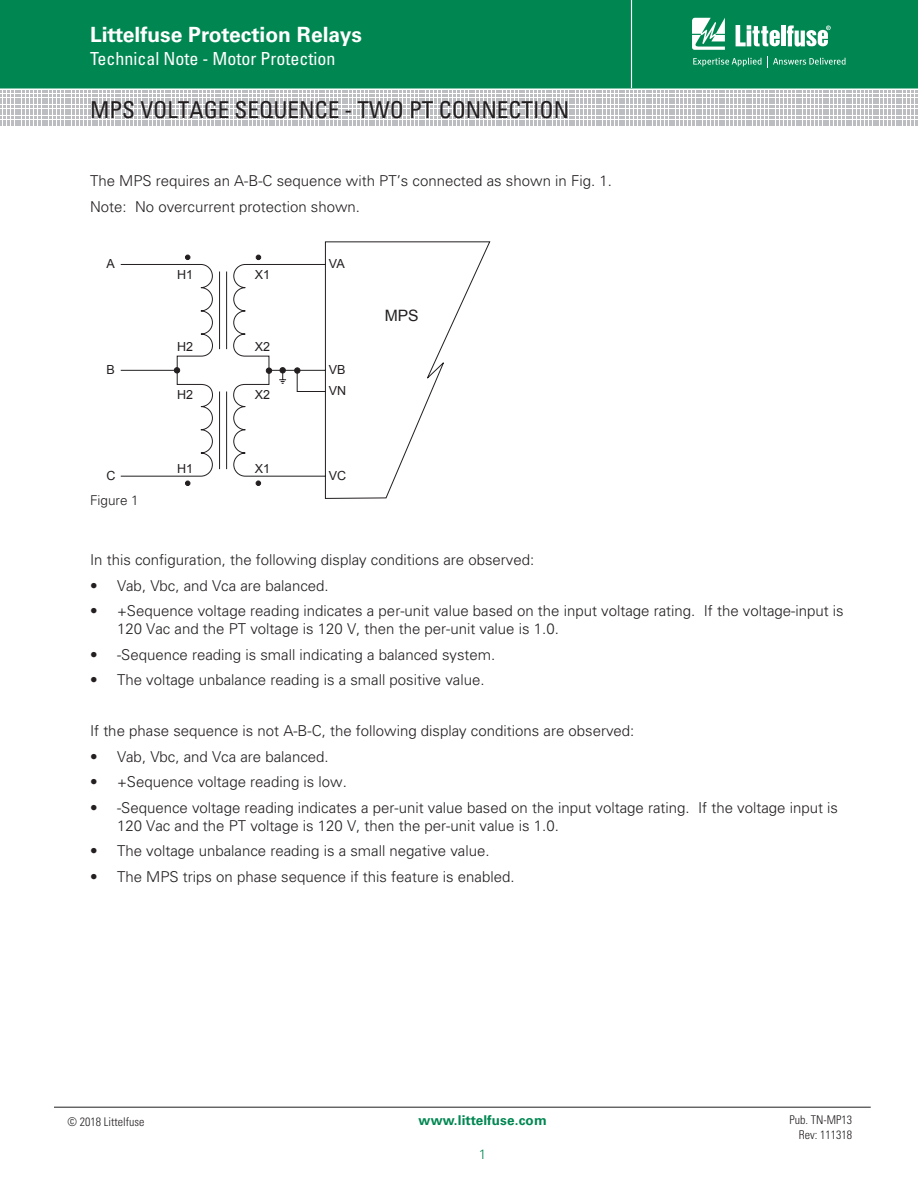
<style>
.page{position:relative;width:918px;height:1188px;background:#fff}
.page>*{position:absolute;margin:0;border:0;box-sizing:border-box;transform-origin:0 0}
.t1{font:condensed 23.25px "Univers LT Std";color:#231f20}
.t2{font:700 21px "Univers LT Std";color:#fff}
.t3{font:condensed 18px "Univers LT Std";color:#fff}
.t4{font:15.75px "Arial";color:#231f20}
.SubTitleTOC{font:300 15px/18px "Univers LT Std";color:#231f20}
.t5{font:700 13.5px "Univers LT Std";letter-spacing:.01em;color:#008751}
.SubTitleTOC-2{font:300 13.5px "Univers LT Std";color:#231f20}
.t6{font:300 13.5px "Univers LT Std";color:#008751}
.t7{font:12.6px "Arial";color:#231f20}
.t8{font:300 condensed 12px/14.4px "Univers LT Std";color:#231f20;text-align:right}
</style>
<div class="page">
<div style="left:0;top:0;width:918px;height:88px;background:#008751"></div>
<hr style="left:631px;top:0;width:1px;height:88px;background:#fff">
<hr style="left:54px;top:1107px;width:817px;height:1px;background:#231f20">
<svg style="left:0;top:91px;width:917px;height:35px"></svg>
<svg style="left:692px;top:18px;width:33px;height:32px"></svg>
<hr style="left:781px;top:25px;width:4px;height:21px;background:#fff">
<svg style="left:787px;top:25px;width:44px;height:22px"></svg>
<svg style="left:736px;top:25px;width:44px;height:21px"></svg>
<svg style="left:693px;top:56px;width:153px;height:11px;background:#2e9c70"></svg>
<svg style="left:120px;top:241px;width:371px;height:258px"></svg>
<svg style="left:174px;top:367px;width:6px;height:6px"></svg>
<svg style="left:185px;top:481px;width:5px;height:5px"></svg>
<svg style="left:256px;top:481px;width:5px;height:5px"></svg>
<svg style="left:266px;top:368px;width:6px;height:6px"></svg>
<svg style="left:256px;top:255px;width:5px;height:5px"></svg>
<svg style="left:185px;top:255px;width:5px;height:5px"></svg>
<div style="left:294px;top:367px;width:6px;height:7px;border:1px solid #231f20;border-radius:50%"></div>
<svg style="left:279px;top:367px;width:7px;height:17px"></svg>
<h2 class="t2" style="left:90px;top:22px;width:273px">Littelfuse Protection Relays</h2>
<p class="t3" style="left:90px;top:47px;width:247px">Technical Note - Motor Protection</p>
<h1 class="t1" style="left:90px;top:95px;width:481px">MPS VOLTAGE SEQUENCE - TWO PT CONNECTION</h1>
<p class="SubTitleTOC" style="left:90px;top:172px;width:523px">The MPS requires an A-B-C sequence with PT’s connected as shown in Fig. 1.</p>
<p class="SubTitleTOC" style="left:90px;top:198px;width:272px">Note: No overcurrent protection shown.</p>
<p class="t7" style="left:107px;top:255px;width:10px">A</p>
<p class="t7" style="left:177px;top:266px;width:18px">H1</p>
<p class="t7" style="left:255px;top:266px;width:17px">X1</p>
<p class="t7" style="left:329px;top:255px;width:17px">VA</p>
<p class="t4" style="left:385px;top:305px;width:35px">MPS</p>
<p class="t7" style="left:107px;top:361px;width:10px">B</p>
<p class="t7" style="left:177px;top:338px;width:18px">H2</p>
<p class="t7" style="left:177px;top:386px;width:18px">H2</p>
<p class="t7" style="left:255px;top:338px;width:17px">X2</p>
<p class="t7" style="left:255px;top:386px;width:17px">X2</p>
<p class="t7" style="left:329px;top:361px;width:18px">VB</p>
<p class="t7" style="left:329px;top:382px;width:19px">VN</p>
<p class="t7" style="left:107px;top:467px;width:11px">C</p>
<p class="t7" style="left:177px;top:460px;width:18px">H1</p>
<p class="t7" style="left:255px;top:460px;width:17px">X1</p>
<p class="t7" style="left:329px;top:467px;width:19px">VC</p>
<p class="SubTitleTOC-2" style="left:90px;top:492px;width:50px">Figure 1</p>
<p class="SubTitleTOC" style="left:90px;top:551px;width:446px">In this configuration, the following display conditions are observed:</p>
<p class="SubTitleTOC" style="left:90px;top:576px;width:240px">• Vab, Vbc, and Vca are balanced.</p>
<p class="SubTitleTOC" style="left:117px;top:602px;width:728px;text-indent:-27px">• +Sequence voltage reading indicates a per-unit value based on the input voltage rating. If the voltage-input is<br>120 Vac and the PT voltage is 120 V, then the per-unit value is 1.0.</p>
<p class="SubTitleTOC" style="left:90px;top:645px;width:407px">• -Sequence reading is small indicating a balanced system.</p>
<p class="SubTitleTOC" style="left:90px;top:671px;width:396px">• The voltage unbalance reading is a small positive value.</p>
<p class="SubTitleTOC" style="left:90px;top:722px;width:546px">If the phase sequence is not A-B-C, the following display conditions are observed:</p>
<p class="SubTitleTOC" style="left:90px;top:747px;width:240px">• Vab, Vbc, and Vca are balanced.</p>
<p class="SubTitleTOC" style="left:90px;top:773px;width:258px">• +Sequence voltage reading is low.</p>
<p class="SubTitleTOC" style="left:117px;top:798px;width:723px;text-indent:-27px">• -Sequence voltage reading indicates a per-unit value based on the input voltage rating. If the voltage input is<br>120 Vac and the PT voltage is 120 V, then the per-unit value is 1.0.</p>
<p class="SubTitleTOC" style="left:90px;top:842px;width:401px">• The voltage unbalance reading is a small negative value.</p>
<p class="SubTitleTOC" style="left:90px;top:867px;width:426px">• The MPS trips on phase sequence if this feature is enabled.</p>
<p class="t8" style="left:68px;top:1114px;width:78px">© 2018 Littelfuse</p>
<p class="t5" style="left:419px;top:1113px;width:130px">www.littelfuse.com</p>
<p class="t8" style="left:789px;top:1113px;width:64px">Pub. TN-MP13<br>Rev: 111318</p>
<p class="t6" style="left:479px;top:1146px;width:9px">1</p>
</div>
